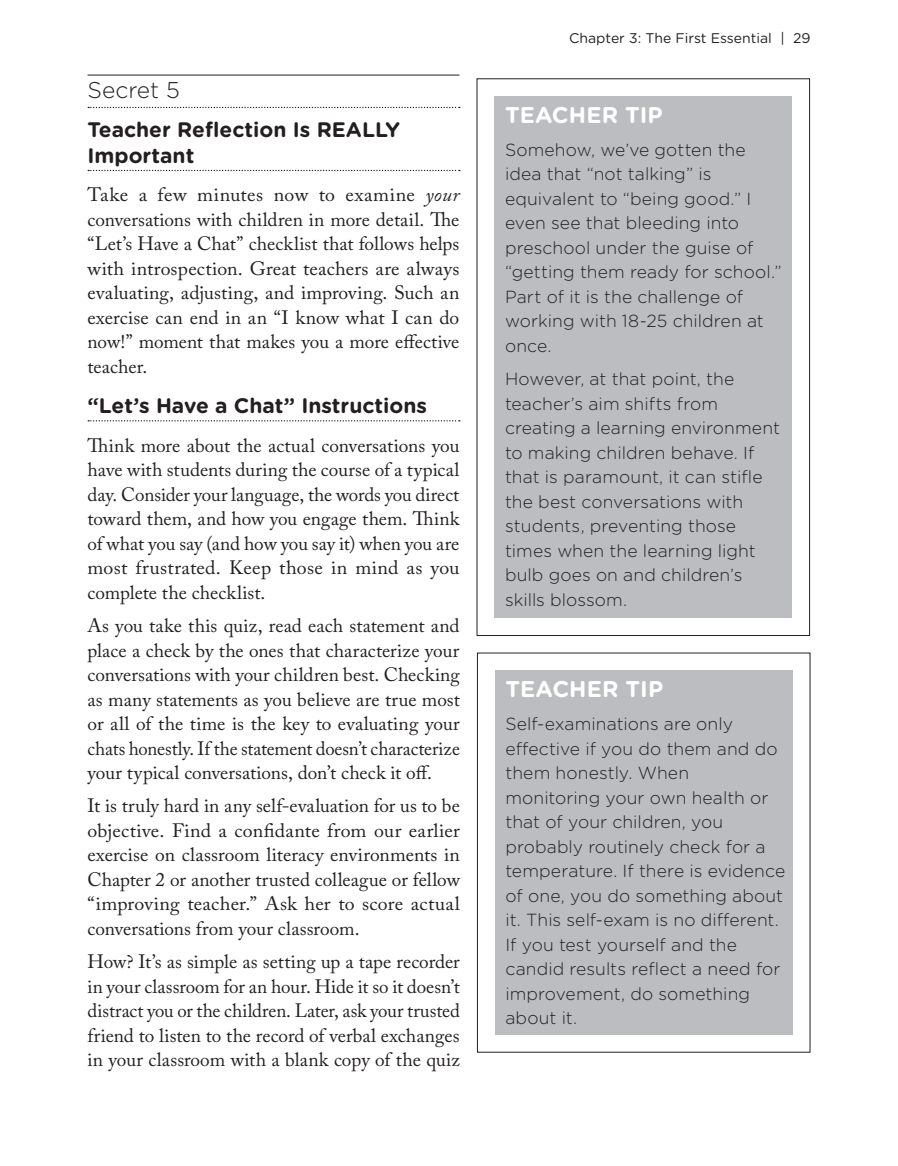
<style>
.page{position:relative;width:898px;height:1166px;background:#fff}
.page>*{position:absolute;margin:0;border:0;box-sizing:border-box;transform-origin:0 0}
.t1{font:700 22.75px "Gotham Rounded";letter-spacing:.005em;color:#fff}
.t2{font:300 22.75px "Gotham Rounded";color:#231f20}
.t3{font:700 21px/26.2px "Gotham Rounded";color:#231f20}
.t4{font:19.25px/24.5px "Adobe Caslon Pro";letter-spacing:.005em;color:#231f20;text-align:justify}
.t5{font:300 17.5px/24.5px "Gotham Rounded";letter-spacing:.005em;color:#231f20}
.t6{font:14px "Gotham Rounded";color:#231f20}
.s1{font-style:italic}
</style>
<div class="page">
<hr style="left:88px;top:75px;width:371px;height:1px;background:#231f20">
<svg style="left:88px;top:107px;width:372px;height:1px"></svg>
<svg style="left:88px;top:170px;width:372px;height:1px"></svg>
<svg style="left:88px;top:420px;width:372px;height:1px"></svg>
<div style="left:494px;top:96px;width:298px;height:522px;background:#bcbdc0"></div>
<div style="left:495px;top:670px;width:297px;height:364px;background:#bcbdc0"></div>
<p class="t2" style="left:88px;top:75px;width:94px">Secret 5</p>
<p class="t3" style="left:88px;top:115px;width:314px">Teacher Reflection Is REALLY<br>Important</p>
<p class="t4" style="left:88px;top:182px;width:373px">Take a few minutes now to examine <span class="s1">your </span>conversations with children in more detail. The “Let’s Have a Chat” checklist that follows helps with introspection. Great teachers are always evaluating, adjusting, and improving. Such an exercise can end in an “I know what I can do now!” moment that makes you a more effective teacher.</p>
<p class="t3" style="left:88px;top:392px;width:341px">“Let’s Have a Chat” Instructions</p>
<p class="t4" style="left:88px;top:433px;width:373px">Think more about the actual conversations you have with students during the course of a typical day. Consider your language, the words you direct toward them, and how you engage them. Think of what you say (and how you say it) when you are most frustrated. Keep those in mind as you complete the checklist.</p>
<p class="t4" style="left:88px;top:613px;width:374px">As you take this quiz, read each statement and place a check by the ones that characterize your conversations with your children best. Checking as many statements as you believe are true most or all of the time is the key to evaluating your chats honestly. If the statement doesn’t characterize your typical conversations, don’t check it off.</p>
<p class="t4" style="left:88px;top:793px;width:374px">It is truly hard in any self-evaluation for us to be objective. Find a confidante from our earlier exercise on classroom literacy environments in Chapter 2 or another trusted colleague or fellow “improving teacher.” Ask her to score actual conversations from your classroom.</p>
<p class="t4" style="left:88px;top:949px;width:374px">How? It’s as simple as setting up a tape recorder in your classroom for an hour. Hide it so it doesn’t distract you or the children. Later, ask your trusted friend to listen to the record of verbal exchanges in your classroom with a blank copy of the quiz</p>
<p class="t6" style="left:569px;top:29px;width:243px">Chapter 3: The First Essential | 29</p>
<p class="t1" style="left:505px;top:98px;width:159px">TEACHER TIP</p>
<p class="t5" style="left:505px;top:137px;width:278px">Somehow, we’ve gotten the idea that “not talking” is equivalent to “being good.” I even see that bleeding into preschool under the guise of “getting them ready for school.”<br>Part of it is the challenge of working with 18-25 children at once.</p>
<p class="t5" style="left:505px;top:366px;width:276px">However, at that point, the teacher’s aim shifts from creating a learning environment to making children behave. If that is paramount, it can stifle the best conversations with students, preventing those times when the learning light bulb goes on and children’s skills blossom.</p>
<p class="t1" style="left:505px;top:672px;width:159px">TEACHER TIP</p>
<p class="t5" style="left:505px;top:711px;width:281px">Self-examinations are only effective if you do them and do them honestly. When monitoring your own health or that of your children, you probably routinely check for a temperature. If there is evidence of one, you do something about it. This self-exam is no different.<br>If you test yourself and the candid results reflect a need for improvement, do something about it.</p>
</div>
